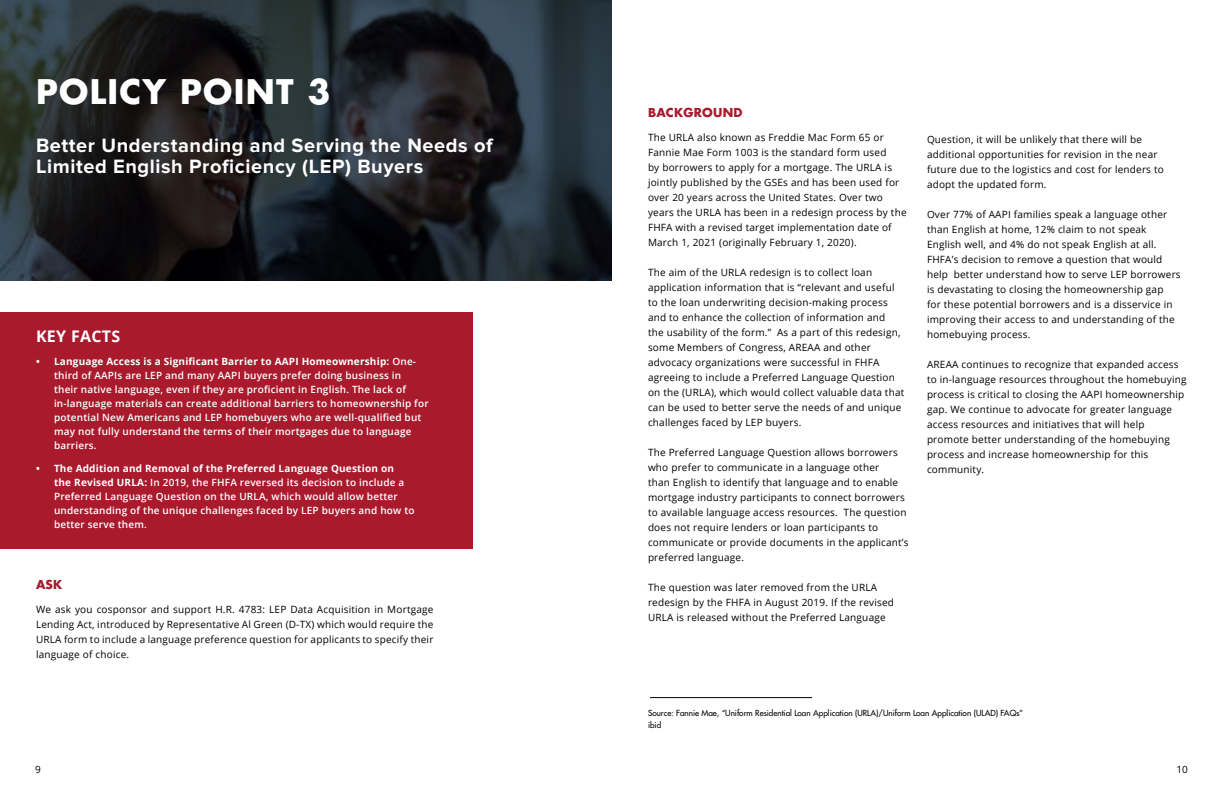
<style>
.page{position:relative;width:1224px;height:792px;background:#fff}
.page>*{position:absolute;margin:0;border:0;box-sizing:border-box;transform-origin:0 0}
.t1{font:700 33px "Futura";letter-spacing:.04em;color:#fff}
.t2{font:700 20px/21px "Proxima Nova";letter-spacing:.03em;color:#fff}
.t3{font:700 16px "Open Sans";letter-spacing:.02em;color:#fff}
.t4{font:700 12px "Futura LT";letter-spacing:.02em;color:#a91a2d}
.t5{font:10px/15px "Open Sans";letter-spacing:.02em;color:#000}
.t6{font:600 10px/14px "Open Sans";letter-spacing:.02em;color:#fff}
.t7{font:8.2px/12px "Futura LT";color:#000}
.s1{font-weight:700}
</style>
<div class="page">
<div style="left:0;top:312px;width:473px;height:237px;background:#a91a2d"></div>
<svg style="left:0;top:0;width:612px;height:280px;background:#1f2428"></svg>
<hr style="left:650px;top:697px;width:162px;height:1px;background:#000">
<h1 class="t1" style="left:36px;top:68px;width:296px">POLICY POINT 3</h1>
<h2 class="t2" style="left:36px;top:135px;width:458px">Better Understanding and Serving the Needs of<br>Limited English Proficiency (LEP) Buyers</h2>
<h3 class="t3" style="left:36px;top:325px;width:86px">KEY FACTS</h3>
<p class="t6" style="left:54px;top:355px;width:376px;text-indent:-18px"><span class="s1">• Language Access is a Significant Barrier to AAPI Homeownership:</span> One&shy;third of AAPIs are LEP and many AAPI buyers prefer doing business in<br>their native language, even if they are proficient in English. The lack of in-language materials can create additional barriers to homeownership for potential New Americans and LEP homebuyers who are well-qualified but may not fully understand the terms of their mortgages due to language barriers.</p>
<p class="t6" style="left:54px;top:462px;width:362px;text-indent:-18px"><span class="s1">• The Addition and Removal of the Preferred Language Question on<br>the Revised URLA:</span> In 2019, the FHFA reversed its decision to include a Preferred Language Question on the URLA, which would allow better understanding of the unique challenges faced by LEP buyers and how to better serve them.</p>
<p class="t4" style="left:36px;top:577px;width:28px">ASK</p>
<p class="t5" style="left:36px;top:602px;width:399px;text-align:justify">We ask you cosponsor and support H.R. 4783: LEP Data Acquisition in Mortgage Lending Act, introduced by Representative Al Green (D-TX) which would require the URLA form to include a language preference question for applicants to specify their language of choice.</p>
<p class="t4" style="left:648px;top:104px;width:96px">BACKGROUND</p>
<p class="t5" style="left:648px;top:129px;width:260px">The URLA also known as Freddie Mac Form 65 or Fannie Mae Form 1003 is the standard form used<br>by borrowers to apply for a mortgage. The URLA is jointly published by the GSEs and has been used for over 20 years across the United States. Over two years the URLA has been in a redesign process by the FHFA with a revised target implementation date of March 1, 2021 (originally February 1, 2020).</p>
<p class="t5" style="left:648px;top:264px;width:258px">The aim of the URLA redesign is to collect loan application information that is “relevant and useful to the loan underwriting decision-making process and to enhance the collection of information and<br>the usability of the form.” As a part of this redesign, some Members of Congress, AREAA and other advocacy organizations were successful in FHFA agreeing to include a Preferred Language Question on the (URLA), which would collect valuable data that can be used to better serve the needs of and unique challenges faced by LEP buyers.</p>
<p class="t5" style="left:648px;top:444px;width:262px">The Preferred Language Question allows borrowers who prefer to communicate in a language other<br>than English to identify that language and to enable mortgage industry participants to connect borrowers to available language access resources. The question does not require lenders or loan participants to communicate or provide documents in the applicant’s preferred language.</p>
<p class="t5" style="left:648px;top:579px;width:248px">The question was later removed from the URLA redesign by the FHFA in August 2019. If the revised<br>URLA is released without the Preferred Language</p>
<p class="t5" style="left:927px;top:132px;width:238px">Question, it will be unlikely that there will be additional opportunities for revision in the near future due to the logistics and cost for lenders to adopt the updated form.</p>
<p class="t5" style="left:927px;top:207px;width:255px">Over 77% of AAPI families speak a language other than English at home, 12% claim to not speak English well, and 4% do not speak English at all.<br>FHFA’s decision to remove a question that would help better understand how to serve LEP borrowers is devastating to closing the homeownership gap<br>for these potential borrowers and is a disservice in improving their access to and understanding of the homebuying process.</p>
<p class="t5" style="left:927px;top:357px;width:261px">AREAA continues to recognize that expanded access to in-language resources throughout the homebuying process is critical to closing the AAPI homeownership gap. We continue to advocate for greater language access resources and initiatives that will help promote better understanding of the homebuying process and increase homeownership for this community.</p>
<p class="t7" style="left:648px;top:707px;width:377px">Source: Fannie Mae, “Uniform Residential Loan Application (URLA)/Uniform Loan Application (ULAD) FAQs” ibid</p>
<p class="t5" style="left:35px;top:761px;width:7px">9</p>
<p class="t5" style="left:1177px;top:761px;width:13px">10</p>
</div>
